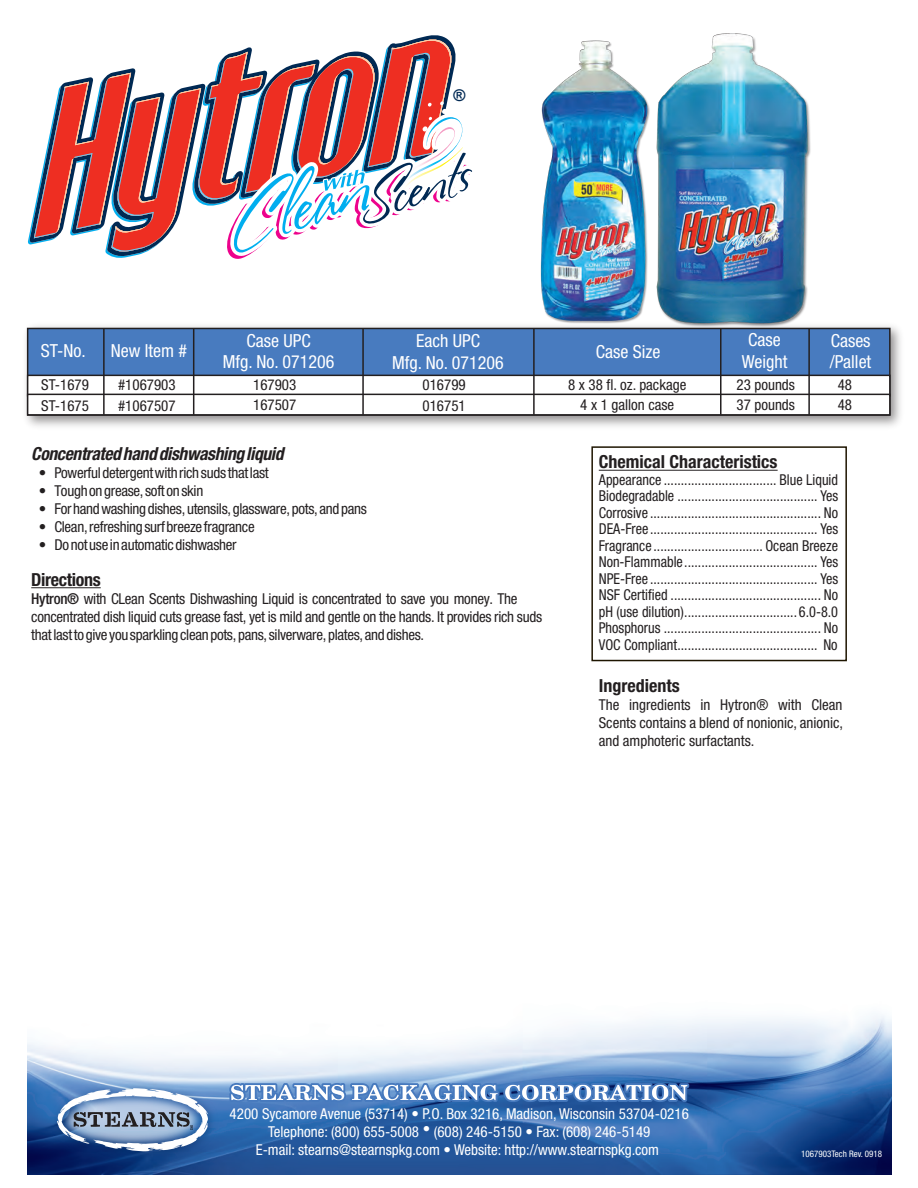
<style>
.page{position:relative;width:918px;height:1188px;background:#fff}
.page>*{position:absolute;margin:0;border:0;box-sizing:border-box;transform-origin:0 0}
.t1{font:condensed 18px/21.6px "Helvetica Neue";color:#fff;text-align:center}
.t2{font:700 condensed 18px "Helvetica Neue";color:#231f20}
.t3{font:italic 700 condensed 18px "Helvetica Neue LT Std";letter-spacing:-.02em;color:#231f20}
.t4{font:700 condensed 18px "Helvetica Neue LT Std";letter-spacing:-.02em;color:#231f20}
.t5{font:700 16.2px "Arial";color:#002953}
.t6{font:condensed 15px/16.5px "Helvetica Neue";color:#231f20;text-align:justify;scale:.95 1}
.t7{font:condensed 15px/18px "Helvetica Neue LT Std";letter-spacing:-.02em;color:#231f20}
.t8{font:condensed 15px/18px "Helvetica Neue";color:#231f20;text-align:justify}
.t9{font:condensed 15px/18px "Helvetica Neue LT Std";color:#fff;text-align:center}
.t10{font:condensed 9px "Helvetica Neue LT Std";color:#fff}
.t11{font:condensed 6.9px "Helvetica Neue LT Std";color:#231f20}
.s1{font-family:"Helvetica Neue";font-weight:500}
</style>
<div class="page">
<img style="left:263px;top:1014px;width:629px;height:161px">
<svg style="left:263px;top:1083px;width:426px;height:19px"></svg>
<img style="left:27px;top:1042px;width:236px;height:133px">
<svg style="left:57px;top:1088px;width:151px;height:64px"></svg>
<img style="left:26px;top:325px;width:875px;height:102px">
<div style="left:27px;top:328px;width:864px;height:88px;background:#487bbf;border:2px solid #231f20"></div>
<div style="left:27px;top:375px;width:864px;height:22px;background:#fff;border:2px solid #231f20"></div>
<div style="left:27px;top:394px;width:864px;height:22px;background:#fff;border:2px solid #231f20"></div>
<hr style="left:103px;top:328px;width:2px;height:87px;background:#231f20">
<hr style="left:193px;top:328px;width:1px;height:87px;background:#231f20">
<hr style="left:362px;top:328px;width:2px;height:87px;background:#231f20">
<hr style="left:533px;top:328px;width:2px;height:87px;background:#231f20">
<hr style="left:720px;top:328px;width:2px;height:87px;background:#231f20">
<hr style="left:808px;top:328px;width:2px;height:87px;background:#231f20">
<hr style="left:31px;top:587px;width:70px;height:1px;background:#231f20">
<hr style="left:599px;top:470px;width:179px;height:1px;background:#231f20">
<div style="left:591px;top:446px;width:256px;height:215px;border:2px solid #1e1500"></div>
<img style="left:532px;top:40px;width:124px;height:296px">
<img style="left:657px;top:33px;width:155px;height:294px">
<svg style="left:28px;top:35px;width:445px;height:224px"></svg>
<p class="t5" style="left:454px;top:85px;width:13px">®</p>
<p class="t1" style="left:41px;top:340px;width:47px">ST-No.</p>
<p class="t1" style="left:111px;top:340px;width:78px">New Item #</p>
<p class="t1" style="left:223px;top:329px;width:113px">Case UPC<br>Mfg. No. 071206</p>
<p class="t1" style="left:392px;top:330px;width:113px">Each UPC<br>Mfg. No. 071206</p>
<p class="t1" style="left:742px;top:329px;width:47px">Case<br>Weight</p>
<p class="t1" style="left:830px;top:329px;width:43px;text-align:left">Cases /Pallet</p>
<p class="t1" style="left:596px;top:341px;width:66px">Case Size</p>
<p class="t8" style="left:41px;top:376px;width:49px">ST-1679</p>
<p class="t8" style="left:118px;top:376px;width:59px">#1067903</p>
<p class="t8" style="left:253px;top:376px;width:45px">167903</p>
<p class="t8" style="left:423px;top:376px;width:45px">016799</p>
<p class="t8" style="left:568px;top:376px;width:120px">8 x 38 fl. oz. package</p>
<p class="t8" style="left:736px;top:376px;width:60px">23 pounds</p>
<p class="t8" style="left:838px;top:376px;width:16px">48</p>
<p class="t8" style="left:41px;top:396px;width:49px">ST-1675</p>
<p class="t8" style="left:118px;top:396px;width:59px">#1067507</p>
<p class="t8" style="left:253px;top:396px;width:45px">167507</p>
<p class="t8" style="left:423px;top:396px;width:45px">016751</p>
<p class="t8" style="left:580px;top:396px;width:96px">4 x 1 gallon case</p>
<p class="t8" style="left:736px;top:396px;width:60px">37 pounds</p>
<p class="t8" style="left:838px;top:396px;width:16px">48</p>
<p class="t3" style="left:31px;top:443px;width:254px">Concentrated hand dishwashing liquid</p>
<p class="t7" style="left:39px;top:464px;width:232px">• Powerful detergent with rich suds that last</p>
<p class="t7" style="left:39px;top:482px;width:166px">• Tough on grease, soft on skin</p>
<p class="t7" style="left:39px;top:500px;width:330px">• For hand washing dishes, utensils, glassware, pots, and pans</p>
<p class="t7" style="left:39px;top:518px;width:217px">• Clean, refreshing surf breeze fragrance</p>
<p class="t7" style="left:39px;top:536px;width:199px">• Do not use in automatic dishwasher</p>
<p class="t4" style="left:31px;top:569px;width:71px">Directions</p>
<p class="t7" style="left:31px;top:590px;width:512px"><span class="s1">Hytron®</span> with CLean Scents Dishwashing Liquid is concentrated to save you money. The concentrated dish liquid cuts grease fast, yet is mild and gentle on the hands. It provides rich suds that last to give you sparkling clean pots, pans, silverware, plates, and dishes.</p>
<p class="t2" style="left:599px;top:451px;width:180px">Chemical Characteristics</p>
<p class="t6" style="left:599px;top:471px;width:253px">Appearance ................................. Blue Liquid Biodegradable ......................................... Yes Corrosive .................................................. No DEA-Free ................................................. Yes Fragrance ................................ Ocean Breeze Non-Flammable....................................... Yes NPE-Free ................................................. Yes NSF Certified ............................................ No pH (use dilution)................................. 6.0-8.0<br>Phosphorus .............................................. No VOC Compliant......................................... No</p>
<p class="t2" style="left:599px;top:675px;width:82px">Ingredients</p>
<p class="t8" style="left:599px;top:696px;width:246px">The ingredients in Hytron® with Clean Scents contains a blend of nonionic, anionic, and amphoteric surfactants.</p>
<p class="t11" style="left:190px;top:1123px;width:7px">®</p>
<p class="t9" style="left:230px;top:1104px;width:461px">4200 Sycamore Avenue (53714) • P.O. Box 3216, Madison, Wisconsin 53704-0216<br>Telephone: (800) 655-5008 • (608) 246-5150 • Fax: (608) 246-5149<br>E-mail: stearns@stearnspkg.com • Website: http://www.stearnspkg.com</p>
<p class="t10" style="left:801px;top:1149px;width:82px">1067903Tech Rev. 0918</p>
</div>
